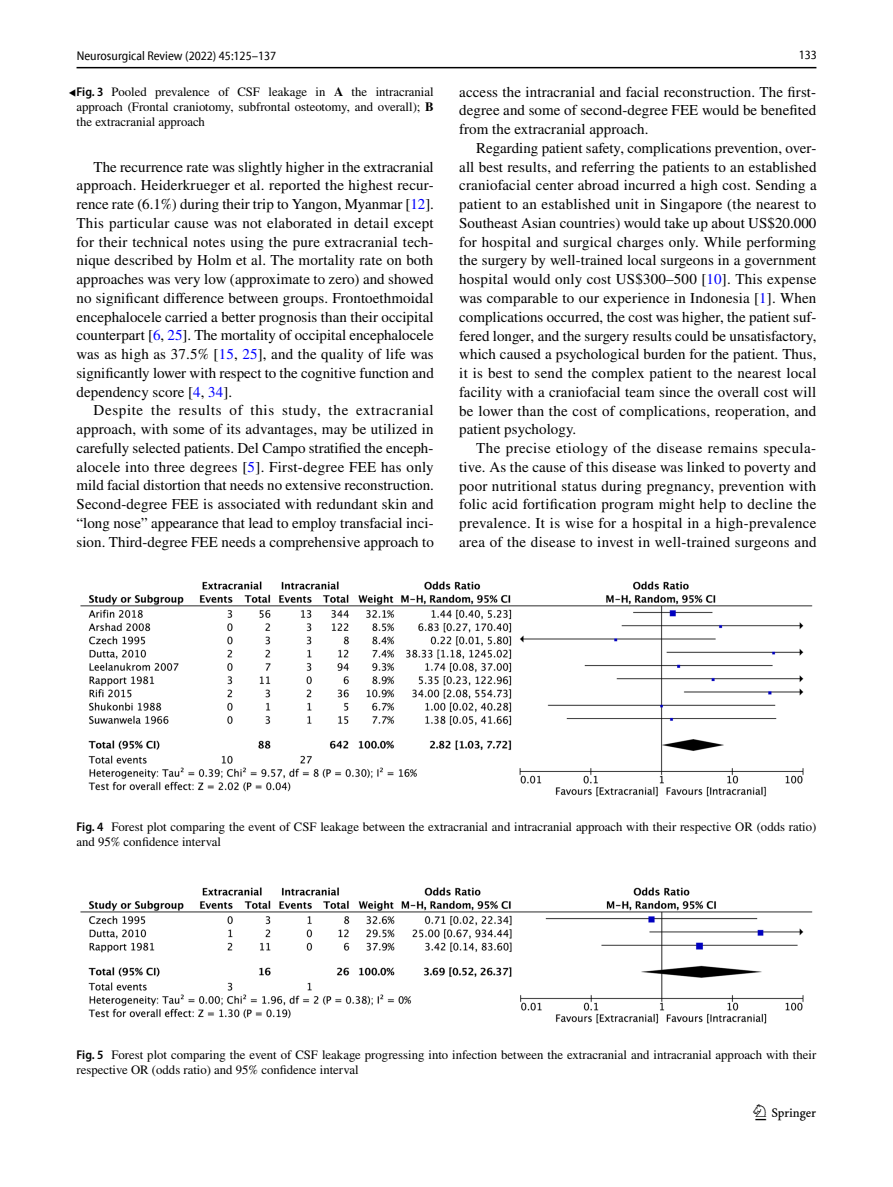
<style>
.page{position:relative;width:893px;height:1187px;background:#fff}
.page>*{position:absolute;margin:0;border:0;box-sizing:border-box;transform-origin:0 0}
.t1{font:22.5px "Springnew Regular 3";color:#000}
.t2{font:15px/18.8px "STIX";letter-spacing:.005em;color:#000;text-align:justify}
.t3{font:12.75px/15px "STIX";color:#000}
.t4{font:semi-condensed 12.75px "Myriad Pro Unic";color:#000}
.t5{font:12.75px "Myriad Pro Unic Semi Condensed 2";color:#000}
.s1{font-family:"STIX Math";font-size:12px}
.s2{font-family:"Myriad Pro";font-weight:600;font-stretch:semi-condensed}
.s3{font-weight:700}
.s4{color:#00f}
</style>
<div class="page">
<hr style="left:77px;top:67px;width:739px;height:1px;background:#000">
<img style="left:81px;top:581px;width:731px;height:215px">
<img style="left:81px;top:887px;width:731px;height:136px">
<p class="t4" style="left:77px;top:51px;width:201px">Neurosurgical Review (2022) 45:125–137</p>
<p class="t5" style="left:799px;top:50px;width:20px">133</p>
<p class="t3" style="left:77px;top:85px;width:359px;text-align:justify;text-indent:-8px"><span class="s1">◂</span><span class="s2">Fig. 3</span> Pooled prevalence of CSF leakage in <span class="s3">A</span> the intracranial approach (Frontal craniotomy, subfrontal osteotomy, and overall); <span class="s3">B </span>the extracranial approach</p>
<p class="t2" style="left:77px;top:158px;width:359px;text-indent:17px">The recurrence rate was slightly higher in the extracranial approach. Heiderkrueger et al. reported the highest recur&shy;rence rate (6.1%) during their trip to Yangon, Myanmar [<span class="s4">12</span>].<br>This particular cause was not elaborated in detail except for their technical notes using the pure extracranial tech&shy;nique described by Holm et al. The mortality rate on both approaches was very low (approximate to zero) and showed no significant difference between groups. Frontoethmoidal encephalocele carried a better prognosis than their occipital counterpart [<span class="s4">6</span>, <span class="s4">25</span>]. The mortality of occipital encephalocele was as high as 37.5% [<span class="s4">15</span>, <span class="s4">25</span>], and the quality of life was significantly lower with respect to the cognitive function and dependency score [<span class="s4">4</span>, <span class="s4">34</span>].</p>
<p class="t2" style="left:77px;top:402px;width:359px;text-indent:17px">Despite the results of this study, the extracranial approach, with some of its advantages, may be utilized in carefully selected patients. Del Campo stratified the enceph&shy;alocele into three degrees [<span class="s4">5</span>]. First-degree FEE has only mild facial distortion that needs no extensive reconstruction.<br>Second-degree FEE is associated with redundant skin and “long nose” appearance that lead to employ transfacial inci&shy;sion. Third-degree FEE needs a comprehensive approach to</p>
<p class="t2" style="left:459px;top:83px;width:359px">access the intracranial and facial reconstruction. The first&shy;degree and some of second-degree FEE would be benefited from the extracranial approach.</p>
<p class="t2" style="left:459px;top:139px;width:359px;text-indent:17px">Regarding patient safety, complications prevention, over&shy;all best results, and referring the patients to an established craniofacial center abroad incurred a high cost. Sending a patient to an established unit in Singapore (the nearest to Southeast Asian countries) would take up about US$20.000 for hospital and surgical charges only. While performing the surgery by well-trained local surgeons in a government hospital would only cost US$300–500 [<span class="s4">10</span>]. This expense was comparable to our experience in Indonesia [<span class="s4">1</span>]. When complications occurred, the cost was higher, the patient suf&shy;fered longer, and the surgery results could be unsatisfactory, which caused a psychological burden for the patient. Thus, it is best to send the complex patient to the nearest local facility with a craniofacial team since the overall cost will be lower than the cost of complications, reoperation, and patient psychology.</p>
<p class="t2" style="left:459px;top:439px;width:359px;text-indent:17px">The precise etiology of the disease remains specula&shy;tive. As the cause of this disease was linked to poverty and poor nutritional status during pregnancy, prevention with folic acid fortification program might help to decline the prevalence. It is wise for a hospital in a high-prevalence area of the disease to invest in well-trained surgeons and</p>
<p class="t3" style="left:77px;top:820px;width:741px"><span class="s2">Fig. 4</span> Forest plot comparing the event of CSF leakage between the extracranial and intracranial approach with their respective OR (odds ratio) and 95% confidence interval</p>
<p class="t3" style="left:77px;top:1047px;width:741px"><span class="s2">Fig. 5</span> Forest plot comparing the event of CSF leakage progressing into infection between the extracranial and intracranial approach with their respective OR (odds ratio) and 95% confidence interval</p>
<h1 class="t1" style="left:755px;top:1104px;width:62px">1 3</h1>
</div>
